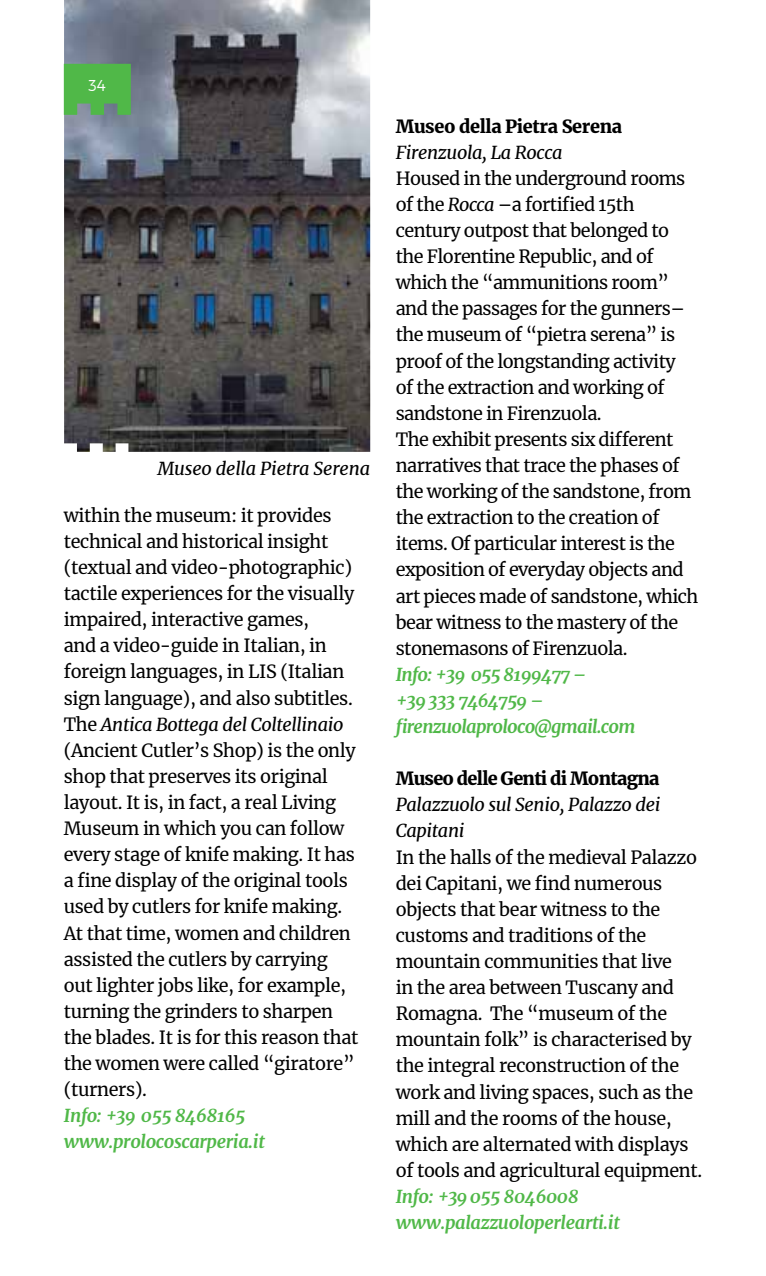
<style>
.page{position:relative;width:766px;height:1276px;background:#fff}
.page>*{position:absolute;margin:0;border:0;box-sizing:border-box;transform-origin:0 0}
.t1{font:18px/26.1px "Merriweather";letter-spacing:-.02em;color:#000}
.t2{font:italic 700 18px/26.1px "Merriweather";letter-spacing:-.02em;color:#50b848}
.t3{font:italic 18px/26.1px "Merriweather";letter-spacing:-.02em;color:#000}
.t4{font:italic 700 18px/26.1px "Merriweather";letter-spacing:-.04em;color:#50b848}
.t5{font:900 18px "Merriweather";letter-spacing:-.04em;color:#000}
.t6{font:900 18px "Merriweather";letter-spacing:-.02em;color:#000}
.t7{font:300 15.75px "Montserrat";color:#fff}
.s1{font-style:italic}
</style>
<div class="page">
<img style="left:64px;top:0;width:306px;height:452px">
<svg style="left:64px;top:64px;width:67px;height:51px;background:#54b34f"></svg>
<p class="t7" style="left:89px;top:73px;width:19px">34</p>
<p class="t3" style="left:157px;top:455px;width:214px">Museo della Pietra Serena</p>
<p class="t1" style="left:64px;top:502px;width:296px">within the museum: it provides technical and historical insight (textual and video-photographic) tactile experiences for the visually impaired, interactive games,<br>and a video-guide in Italian, in foreign languages, in LIS (Italian sign language), and also subtitles.<br>The <span class="s1">Antica Bottega del Coltellinaio </span>(Ancient Cutler’s Shop) is the only shop that preserves its original layout. It is, in fact, a real Living<br>Museum in which you can follow every stage of knife making. It has a fine display of the original tools used by cutlers for knife making.<br>At that time, women and children assisted the cutlers by carrying out lighter jobs like, for example, turning the grinders to sharpen the blades. It is for this reason that the women were called “giratore” (turners).</p>
<p class="t2" style="left:64px;top:1102px;width:202px">Info: +39 055 8468165 www.prolocoscarperia.it</p>
<p class="t6" style="left:395px;top:113px;width:228px">Museo della Pietra Serena</p>
<p class="t3" style="left:395px;top:139px;width:168px">Firenzuola, La Rocca</p>
<p class="t1" style="left:395px;top:165px;width:304px">Housed in the underground rooms of the <span class="s1">Rocca</span> –a fortified 15th century outpost that belonged to the Florentine Republic, and of which the “ammunitions room” and the passages for the gunners– the museum of “pietra serena” is proof of the longstanding activity<br>of the extraction and working of sandstone in Firenzuola.<br>The exhibit presents six different narratives that trace the phases of the working of the sandstone, from the extraction to the creation of items. Of particular interest is the exposition of everyday objects and art pieces made of sandstone, which bear witness to the mastery of the stonemasons of Firenzuola.</p>
<p class="t4" style="left:395px;top:661px;width:241px">Info: +39 055 8199477 –<br>+39 333 7464759 – firenzuolaproloco@gmail.com</p>
<p class="t5" style="left:395px;top:766px;width:265px">Museo delle Genti di Montagna</p>
<p class="t3" style="left:395px;top:791px;width:266px">Palazzuolo sul Senio, Palazzo dei<br>Capitani</p>
<p class="t1" style="left:395px;top:843px;width:308px">In the halls of the medieval Palazzo dei Capitani, we find numerous objects that bear witness to the customs and traditions of the mountain communities that live<br>in the area between Tuscany and<br>Romagna. The “museum of the mountain folk” is characterised by the integral reconstruction of the work and living spaces, such as the mill and the rooms of the house, which are alternated with displays of tools and agricultural equipment.</p>
<p class="t2" style="left:395px;top:1183px;width:225px">Info: +39 055 8046008 www.palazzuoloperlearti.it</p>
</div>
